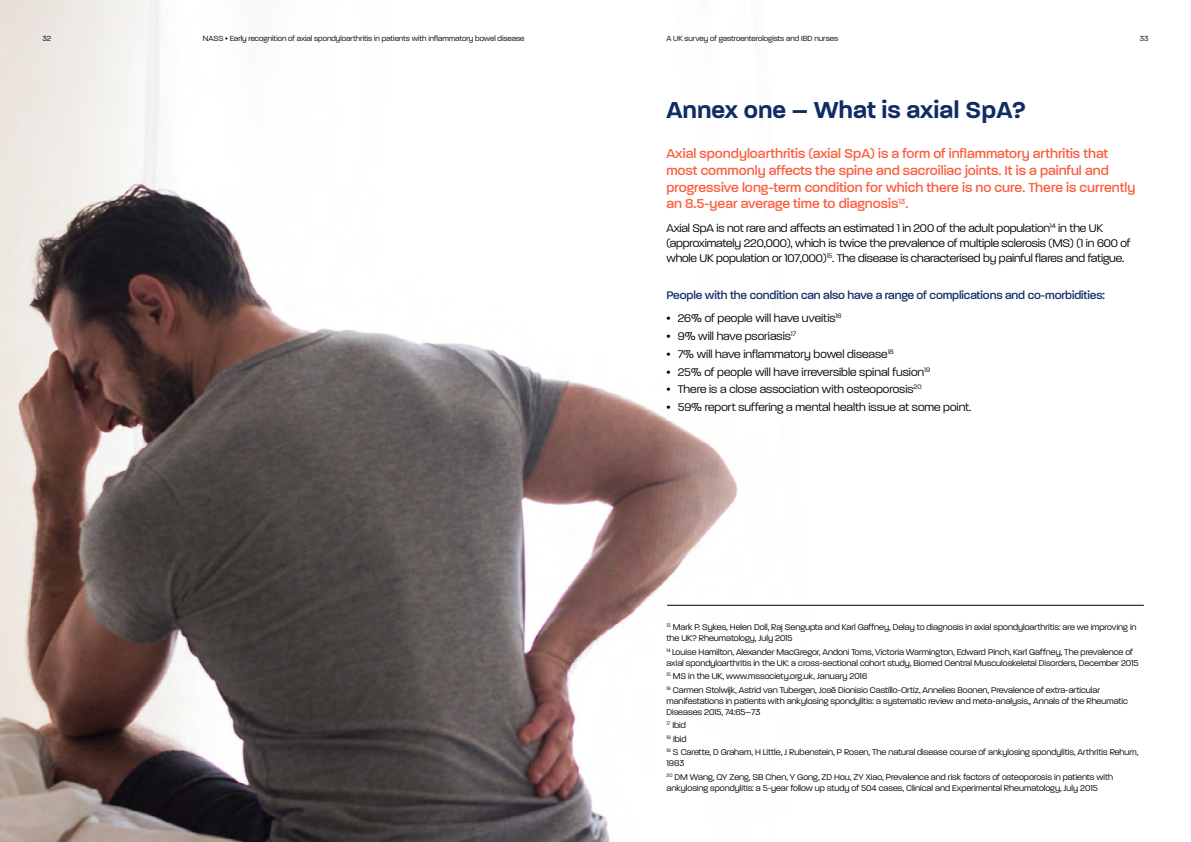
<style>
.page{position:relative;width:1191px;height:842px;background:#fff}
.page>*{position:absolute;margin:0;border:0;box-sizing:border-box;transform-origin:0 0}
.t1{font:600 25px "Paralucent";color:#112c64}
.t2{font:500 14px/16.8px "Paralucent";color:#fc5c3d}
.t3{font:300 12px/15px "Paralucent";letter-spacing:-.01em;color:#000}
.t4{font:500 12px "Paralucent";letter-spacing:-.01em;color:#112c64}
.t5{font:300 9px/10.8px "Paralucent";color:#000}
.t6{font:300 8px "Paralucent";color:#000}
</style>
<div class="page">
<img style="left:0;top:0;width:1144px;height:842px">
<hr style="left:667px;top:605px;width:476px;height:1px;background:#000">
<p class="t6" style="left:43px;top:34px;width:10px">32</p>
<p class="t6" style="left:203px;top:34px;width:323px">NASS • Early recognition of axial spondyloarthritis in patients with inflammatory bowel disease</p>
<p class="t6" style="left:666px;top:34px;width:173px">A UK survey of gastroenterologists and IBD nurses</p>
<p class="t6" style="left:1139px;top:34px;width:10px">33</p>
<p class="t1" style="left:666px;top:95px;width:361px">Annex one – What is axial SpA?</p>
<p class="t2" style="left:666px;top:145px;width:470px">Axial spondyloarthritis (axial SpA) is a form of inflammatory arthritis that most commonly affects the spine and sacroiliac joints. It is a painful and progressive long-term condition for which there is no cure. There is currently an 8.5-year average time to diagnosis<sup>13</sup>.</p>
<p class="t3" style="left:666px;top:220px;width:466px">Axial SpA is not rare and affects an estimated 1 in 200 of the adult population<sup>14</sup> in the UK (approximately 220,000), which is twice the prevalence of multiple sclerosis (MS) (1 in 600 of whole UK population or 107,000)<sup>15</sup>. The disease is characterised by painful flares and fatigue.</p>
<p class="t4" style="left:666px;top:287px;width:440px">People with the condition can also have a range of complications and co-morbidities:</p>
<p class="t3" style="left:666px;top:311px;width:177px">• 26% of people will have uveitis<sup>16</sup></p>
<p class="t3" style="left:666px;top:328px;width:131px">• 9% will have psoriasis<sup>17</sup></p>
<p class="t3" style="left:666px;top:346px;width:229px">• 7% will have inflammatory bowel disease<sup>18</sup></p>
<p class="t3" style="left:666px;top:364px;width:265px">• 25% of people will have irreversible spinal fusion<sup>19</sup></p>
<p class="t3" style="left:666px;top:382px;width:257px">• There is a close association with osteoporosis<sup>20</sup></p>
<p class="t3" style="left:666px;top:400px;width:306px">• 59% report suffering a mental health issue at some point.</p>
<p class="t5" style="left:666px;top:622px;width:471px"><sup>13</sup> Mark P. Sykes, Helen Doll, Raj Sengupta and Karl Gaffney, Delay to diagnosis in axial spondyloarthritis: are we improving in the UK? Rheumatology, July 2015</p>
<p class="t5" style="left:666px;top:646px;width:473px"><sup>14</sup> Louise Hamilton, Alexander MacGregor, Andoni Toms, Victoria Warmington, Edward Pinch, Karl Gaffney, The prevalence of axial spondyloarthritis in the UK: a cross-sectional cohort study, Biomed Central Musculoskeletal Disorders, December 2015</p>
<p class="t5" style="left:666px;top:671px;width:202px"><sup>15</sup> MS in the UK, www.mssociety.org.uk, January 2016</p>
<p class="t5" style="left:666px;top:685px;width:463px"><sup>16</sup> Carmen Stolwijk, Astrid van Tubergen, José Dionisio Castillo-Ortiz, Annelies Boonen, Prevalence of extra-articular manifestations in patients with ankylosing spondylitis: a systematic review and meta-analysis,, Annals of the Rheumatic<br>Diseases 2015, 74:65–73</p>
<p class="t5" style="left:666px;top:720px;width:21px"><sup>17</sup> Ibid</p>
<p class="t5" style="left:666px;top:733px;width:22px"><sup>18</sup> Ibid</p>
<p class="t5" style="left:666px;top:747px;width:473px"><sup>19</sup> S Carette, D Graham, H Little, J Rubenstein, P Rosen, The natural disease course of ankylosing spondylitis, Arthritis Rehum,<br>1983</p>
<p class="t5" style="left:666px;top:771px;width:448px"><sup>20</sup> DM Wang, QY Zeng, SB Chen, Y Gong, ZD Hou, ZY Xiao, Prevalence and risk factors of osteoporosis in patients with ankylosing spondylitis: a 5-year follow up study of 504 cases, Clinical and Experimental Rheumatology, July 2015</p>
</div>
